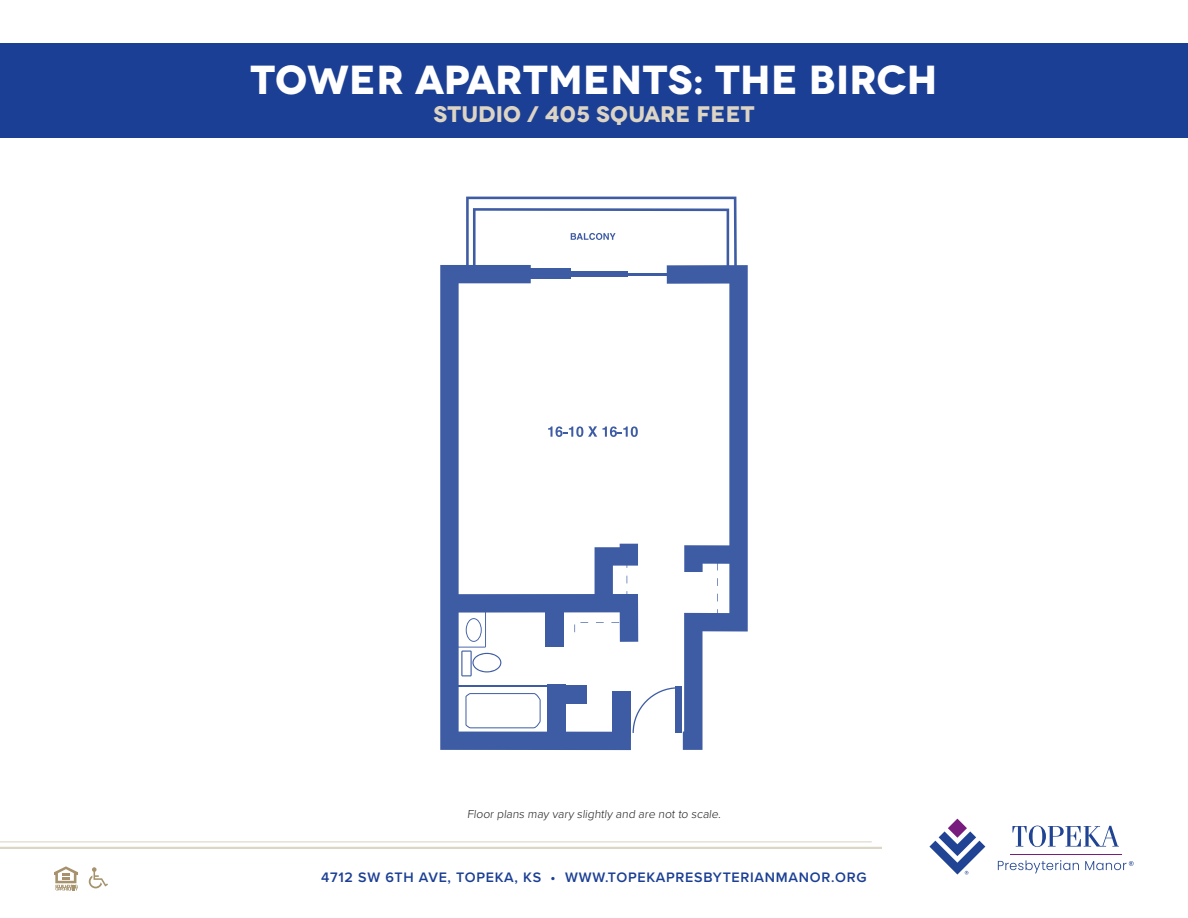
<style>
.page{position:relative;width:1188px;height:918px;background:#fff}
.page>*{position:absolute;margin:0;border:0;box-sizing:border-box;transform-origin:0 0}
.t1{font:700 40.5px "Novecentowide";letter-spacing:.01em;color:#fff}
.t2{font:700 22.5px "Novecentowide";letter-spacing:.01em;color:#dcd4c5}
.t3{font:600 14.25px "Proxima Nova";letter-spacing:.05em;color:#1b3f94}
.t4{font:300 12px "Proxima Nova";color:#231f20}
</style>
<div class="page">
<div style="left:0;top:43px;width:1188px;height:95px;background:#1b3f94"></div>
<svg style="left:54px;top:866px;width:24px;height:25px"></svg>
<svg style="left:89px;top:867px;width:19px;height:21px"></svg>
<hr style="left:0;top:841px;width:872px;height:1px;background:#a7996e">
<hr style="left:0;top:847px;width:882px;height:2px;background:#a7996e">
<hr style="left:1010px;top:854px;width:112px;height:1px;background:#781d7d">
<svg style="left:998px;top:860px;width:81px;height:13px"></svg>
<svg style="left:1085px;top:861px;width:49px;height:9px"></svg>
<svg style="left:929px;top:819px;width:56px;height:56px"></svg>
<svg style="left:1012px;top:826px;width:107px;height:21px"></svg>
<svg style="left:440px;top:265px;width:11px;height:485px;background:#415fa6"></svg>
<svg style="left:451px;top:197px;width:297px;height:553px"></svg>
<p class="t1" style="left:251px;top:54px;width:688px">TOWER APARTMENTS: THE BIRCH</p>
<p class="t2" style="left:433px;top:100px;width:323px">STUDIO / 405 SQUARE FEET</p>
<p class="t4" style="left:467px;top:805px;width:257px">Floor plans may vary slightly and are not to scale.</p>
<p class="t3" style="left:321px;top:866px;width:547px">4712 SW 6TH AVE, TOPEKA, KS • WWW.TOPEKAPRESBYTERIANMANOR.ORG</p>
</div>
